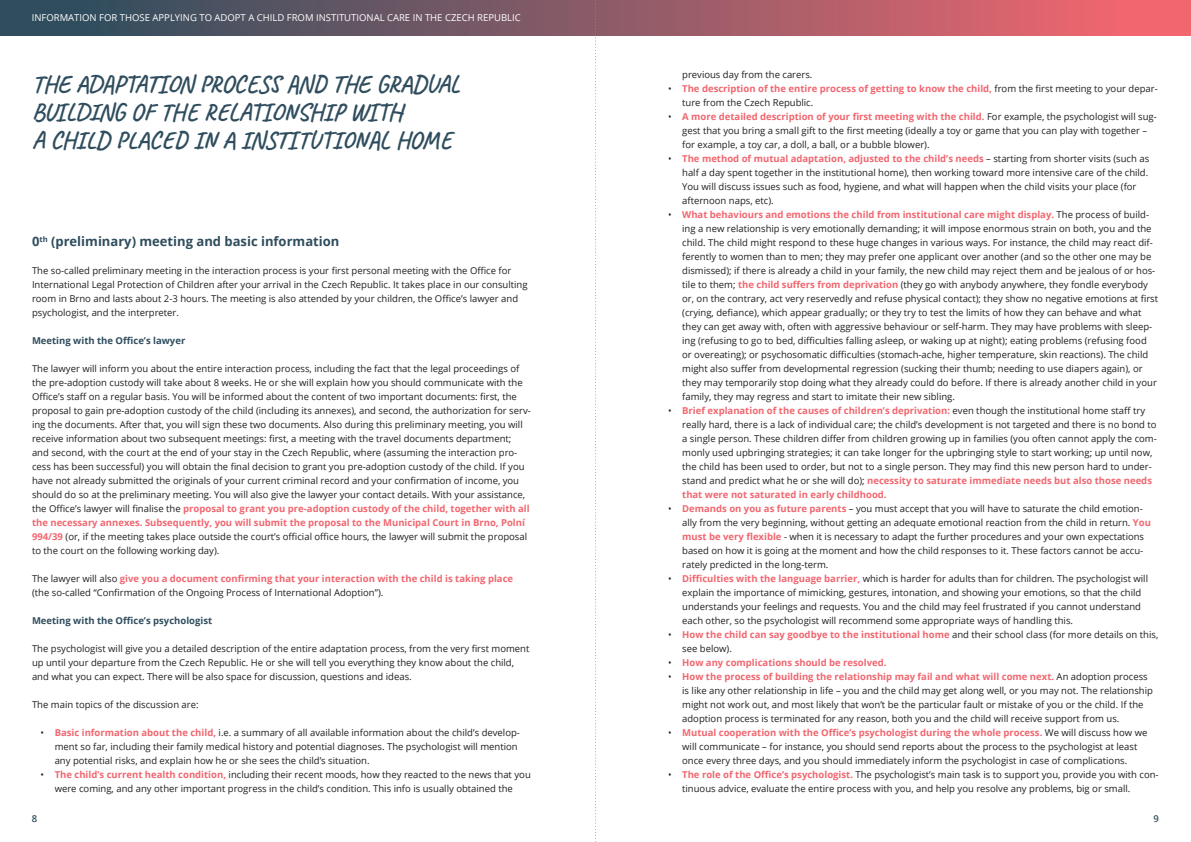
<style>
.page{position:relative;width:1191px;height:842px;background:#fff}
.page>*{position:absolute;margin:0;border:0;box-sizing:border-box;transform-origin:0 0}
.Kapitola{font:700 24px/28px "Caveat";color:#2f4d5e}
.podkapitola{font:700 13px "Open Sans";color:#2f4d5e}
.body_9_5pt{font:9.5px/14px "Open Sans";color:#231f20}
.t1{font:9.5px "Open Sans";color:#fff}
.body_9_5pt_Bold{font:700 9.5px "Open Sans";color:#2f4d5e}
.t2{font:700 9.5px "Open Sans";color:#f1666f}
.t3{font:600 9.5px "Open Sans";color:#2f4d5e}
.s1{font-weight:700;color:#f1666f}
.s2{font-weight:400;color:#231f20}
</style>
<div class="page">
<div style="left:0;top:0;width:1191px;height:35px;background:linear-gradient(to right,#244d5e,#f76871)"></div>
<svg style="left:595px;top:0;width:1px;height:842px"></svg>
<p class="t1" style="left:32px;top:11px;width:490px">INFORMATION FOR THOSE APPLYING TO ADOPT A CHILD FROM INSTITUTIONAL CARE IN THE CZECH REPUBLIC</p>
<p class="Kapitola" style="left:32px;top:70px;width:429px">THE ADAPTATION PROCESS AND THE GRADUAL<br>BUILDING OF THE RELATIONSHIP WITH<br>A CHILD PLACED IN A INSTITUTIONAL HOME</p>
<p class="podkapitola" style="left:32px;top:232px;width:309px">0<sup>th</sup> (preliminary) meeting and basic information</p>
<p class="body_9_5pt" style="left:32px;top:263px;width:497px">The so-called preliminary meeting in the interaction process is your first personal meeting with the Office for International Legal Protection of Children after your arrival in the Czech Republic. It takes place in our consulting room in Brno and lasts about 2-3 hours. The meeting is also attended by your children, the Office’s lawyer and psychologist, and the interpreter.</p>
<p class="body_9_5pt_Bold" style="left:32px;top:334px;width:155px">Meeting with the Office’s lawyer</p>
<p class="body_9_5pt" style="left:32px;top:361px;width:500px">The lawyer will inform you about the entire interaction process, including the fact that the legal proceedings of the pre-adoption custody will take about 8 weeks. He or she will explain how you should communicate with the Office’s staff on a regular basis. You will be informed about the content of two important documents: first, the proposal to gain pre-adoption custody of the child (including its annexes), and second, the authorization for serv&shy;ing the documents. After that, you will sign these two documents. Also during this preliminary meeting, you will receive information about two subsequent meetings: first, a meeting with the travel documents department;<br>and second, with the court at the end of your stay in the Czech Republic, where (assuming the interaction pro&shy;cess has been successful) you will obtain the final decision to grant you pre-adoption custody of the child. If you have not already submitted the originals of your current criminal record and your confirmation of income, you should do so at the preliminary meeting. You will also give the lawyer your contact details. With your assistance, the Office’s lawyer will finalise the <span class="s1">proposal to grant you pre-adoption custody of the child, together with all the necessary annexes. Subsequently, you will submit the proposal to the Municipal Court in Brno, Polní 994/39</span> (or, if the meeting takes place outside the court’s official office hours, the lawyer will submit the proposal to the court on the following working day).</p>
<p class="body_9_5pt" style="left:32px;top:571px;width:482px">The lawyer will also <span class="s1">give you a document confirming that your interaction with the child is taking place </span>(the so-called “Confirmation of the Ongoing Process of International Adoption”).</p>
<p class="body_9_5pt_Bold" style="left:32px;top:614px;width:182px">Meeting with the Office’s psychologist</p>
<p class="body_9_5pt" style="left:32px;top:641px;width:499px">The psychologist will give you a detailed description of the entire adaptation process, from the very first moment up until your departure from the Czech Republic. He or she will tell you everything they know about the child, and what you can expect. There will be also space for discussion, questions and ideas.</p>
<p class="body_9_5pt" style="left:32px;top:697px;width:168px">The main topics of the discussion are:</p>
<p class="body_9_5pt" style="left:55px;top:725px;width:467px;text-indent:-14px">• <span class="s1">Basic information about the child,</span> i.e. a summary of all available information about the child’s develop&shy;ment so far, including their family medical history and potential diagnoses. The psychologist will mention any potential risks, and explain how he or she sees the child’s situation.</p>
<p class="body_9_5pt" style="left:41px;top:767px;width:492px;text-align:center">• <span class="s1">The child’s current health condition,</span> including their recent moods, how they reacted to the news that you were coming, and any other important progress in the child’s condition. This info is usually obtained the</p>
<p class="body_9_5pt" style="left:682px;top:67px;width:132px">previous day from the carers.</p>
<p class="body_9_5pt" style="left:682px;top:81px;width:477px;text-indent:-14px">• <span class="s1">The description of the entire process of getting to know the child,</span> from the first meeting to your depar&shy;ture from the Czech Republic.</p>
<p class="body_9_5pt" style="left:682px;top:109px;width:476px;text-indent:-14px">• <span class="s1">A more detailed description of your first meeting with the child.</span> For example, the psychologist will sug&shy;gest that you bring a small gift to the first meeting (ideally a toy or game that you can play with together – for example, a toy car, a doll, a ball, or a bubble blower).</p>
<p class="body_9_5pt" style="left:682px;top:151px;width:468px;text-indent:-14px">• <span class="s1">The method of mutual adaptation, adjusted to the child’s needs</span> – starting from shorter visits (such as half a day spent together in the institutional home), then working toward more intensive care of the child.<br>You will discuss issues such as food, hygiene, and what will happen when the child visits your place (for afternoon naps, etc).</p>
<p class="body_9_5pt" style="left:682px;top:207px;width:477px;text-indent:-14px">• <span class="s1">What behaviours and emotions the child from institutional care might display.</span> The process of build&shy;ing a new relationship is very emotionally demanding; it will impose enormous strain on both, you and the child. The child might respond to these huge changes in various ways. For instance, the child may react dif&shy;ferently to women than to men; they may prefer one applicant over another (and so the other one may be dismissed); if there is already a child in your family, the new child may reject them and be jealous of or hos&shy;tile to them; <span class="s1">the child suffers from deprivation</span> (they go with anybody anywhere, they fondle everybody or, on the contrary, act very reservedly and refuse physical contact); they show no negative emotions at first (crying, defiance), which appear gradually; or they try to test the limits of how they can behave and what they can get away with, often with aggressive behaviour or self-harm. They may have problems with sleep&shy;ing (refusing to go to bed, difficulties falling asleep, or waking up at night); eating problems (refusing food or overeating); or psychosomatic difficulties (stomach-ache, higher temperature, skin reactions). The child might also suffer from developmental regression (sucking their thumb; needing to use diapers again), or they may temporarily stop doing what they already could do before. If there is already another child in your family, they may regress and start to imitate their new sibling.</p>
<p class="body_9_5pt" style="left:682px;top:403px;width:476px;text-indent:-14px">• <span class="s1">Brief explanation of the causes of children’s deprivation:</span> even though the institutional home staff try really hard, there is a lack of individual care; the child’s development is not targeted and there is no bond to a single person. These children differ from children growing up in families (you often cannot apply the com&shy;monly used upbringing strategies; it can take longer for the upbringing style to start working; up until now, the child has been used to order, but not to a single person. They may find this new person hard to under&shy;stand and predict what he or she will do); <span class="s1">necessity to saturate immediate needs but also those needs that were not saturated in early childhood.</span></p>
<p class="body_9_5pt" style="left:682px;top:501px;width:470px;text-indent:-14px">• <span class="s1">Demands on you as future parents</span> – you must accept that you will have to saturate the child emotion&shy;ally from the very beginning, without getting an adequate emotional reaction from the child in return. <span class="s1">You must be very flexible</span> - when it is necessary to adapt the further procedures and your own expectations based on how it is going at the moment and how the child responses to it. These factors cannot be accu&shy;rately predicted in the long-term.</p>
<p class="body_9_5pt" style="left:682px;top:571px;width:467px;text-indent:-14px">• <span class="s1">Difficulties with the language barrier,</span> which is harder for adults than for children. The psychologist will explain the importance of mimicking, gestures, intonation, and showing your emotions, so that the child understands your feelings and requests. You and the child may feel frustrated if you cannot understand each other, so the psychologist will recommend some appropriate ways of handling this.</p>
<p class="body_9_5pt" style="left:682px;top:627px;width:477px;text-indent:-14px">• <span class="s1">How the child can say goodbye to the institutional home</span> and their school class (for more details on this, see below).</p>
<p class="t2" style="left:668px;top:656px;width:220px"><span class="s2">•</span> How any complications should be resolved.</p>
<p class="body_9_5pt" style="left:682px;top:669px;width:472px;text-indent:-14px">• <span class="s1">How the process of building the relationship may fail and what will come next.</span> An adoption process is like any other relationship in life – you and the child may get along well, or you may not. The relationship might not work out, and most likely that won’t be the particular fault or mistake of you or the child. If the adoption process is terminated for any reason, both you and the child will receive support from us.</p>
<p class="body_9_5pt" style="left:682px;top:725px;width:467px;text-indent:-14px">• <span class="s1">Mutual cooperation with the Office’s psychologist during the whole process.</span> We will discuss how we will communicate – for instance, you should send reports about the process to the psychologist at least once every three days, and you should immediately inform the psychologist in case of complications.</p>
<p class="body_9_5pt" style="left:682px;top:767px;width:478px;text-indent:-14px">• <span class="s1">The role of the Office’s psychologist.</span> The psychologist’s main task is to support you, provide you with con&shy;tinuous advice, evaluate the entire process with you, and help you resolve any problems, big or small.</p>
<p class="t3" style="left:32px;top:812px;width:7px">8</p>
<p class="t3" style="left:1153px;top:812px;width:7px">9</p>
</div>
